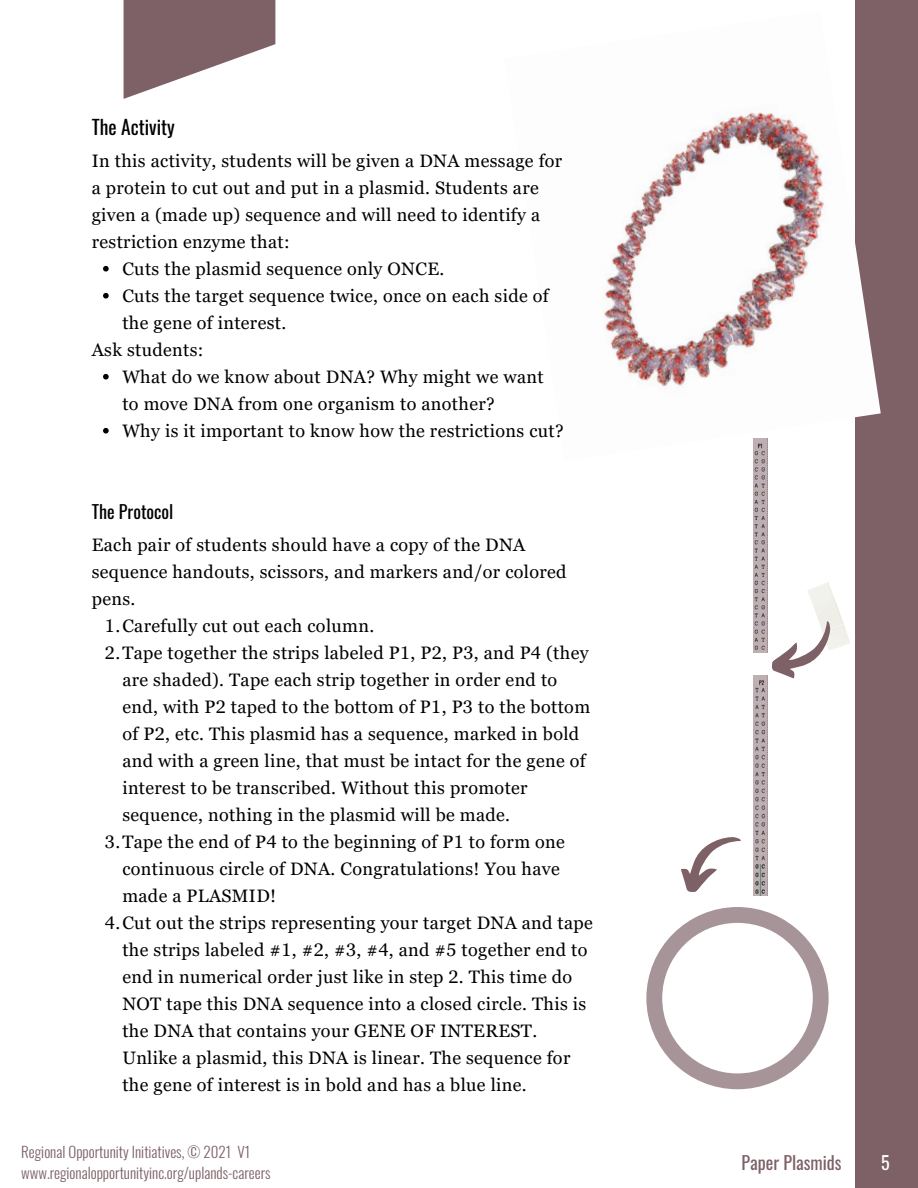
<style>
.page{position:relative;width:918px;height:1188px;background:#fff}
.page>*{position:absolute;margin:0;border:0;box-sizing:border-box;transform-origin:0 0}
.t1{font:19.5px "Oswald";color:#000}
.t2{font:18px/27px "Georgia Pro";letter-spacing:.02em;color:#000}
.t3{font:18px "Oswald";color:#7d6167}
.t4{font:18px "Oswald";color:#000}
.t5{font:18px "Oswald";color:#fff}
.t6{font:300 15px/20.2px "Oswald";color:#7d6167}
</style>
<div class="page">
<div style="left:856px;top:0;width:62px;height:1188px;background:#7d6167"></div>
<svg style="left:124px;top:0;width:151px;height:99px"></svg>
<img style="left:604px;top:11px;width:277px;height:450px">
<svg style="left:103px;top:266px;width:6px;height:6px"></svg>
<svg style="left:103px;top:293px;width:6px;height:6px"></svg>
<svg style="left:103px;top:374px;width:6px;height:6px"></svg>
<svg style="left:103px;top:428px;width:6px;height:6px"></svg>
<img style="left:753px;top:439px;width:15px;height:213px">
<img style="left:753px;top:675px;width:15px;height:221px">
<svg style="left:771px;top:582px;width:79px;height:97px"></svg>
<svg style="left:646px;top:907px;width:183px;height:182px"></svg>
<svg style="left:681px;top:837px;width:60px;height:55px"></svg>
<p class="t1" style="left:92px;top:110px;width:85px">The Activity</p>
<p class="t2" style="left:92px;top:147px;width:472px">In this activity, students will be given a DNA message for a protein to cut out and put in a plasmid. Students are given a (made up) sequence and will need to identify a restriction enzyme that:</p>
<p class="t2" style="left:122px;top:255px;width:323px">Cuts the plasmid sequence only ONCE.</p>
<p class="t2" style="left:122px;top:282px;width:428px">Cuts the target sequence twice, once on each side of the gene of interest.</p>
<p class="t2" style="left:122px;top:363px;width:423px">What do we know about DNA? Why might we want to move DNA from one organism to another?</p>
<p class="t2" style="left:122px;top:417px;width:443px">Why is it important to know how the restrictions cut?</p>
<p class="t2" style="left:92px;top:336px;width:113px">Ask students:</p>
<p class="t4" style="left:92px;top:496px;width:83px">The Protocol</p>
<p class="t2" style="left:92px;top:531px;width:476px">Each pair of students should have a copy of the DNA sequence handouts, scissors, and markers and/or colored pens.</p>
<p class="t2" style="left:105px;top:612px;width:271px">1.Carefully cut out each column.</p>
<p class="t2" style="left:122px;top:639px;width:469px;text-indent:-17px">2.Tape together the strips labeled P1, P2, P3, and P4 (they are shaded). Tape each strip together in order end to end, with P2 taped to the bottom of P1, P3 to the bottom of P2, etc. This plasmid has a sequence, marked in bold and with a green line, that must be intact for the gene of interest to be transcribed. Without this promoter sequence, nothing in the plasmid will be made.</p>
<p class="t2" style="left:122px;top:828px;width:444px;text-indent:-17px">3.Tape the end of P4 to the beginning of P1 to form one continuous circle of DNA. Congratulations! You have made a PLASMID!</p>
<p class="t2" style="left:122px;top:909px;width:472px;text-indent:-17px">4.Cut out the strips representing your target DNA and tape the strips labeled #1, #2, #3, #4, and #5 together end to end in numerical order just like in step 2. This time do NOT tape this DNA sequence into a closed circle. This is the DNA that contains your GENE OF INTEREST.<br>Unlike a plasmid, this DNA is linear. The sequence for the gene of interest is in bold and has a blue line.</p>
<p class="t6" style="left:21px;top:1140px;width:251px">Regional Opportunity Initiatives, © 2021 V1 www.regionalopportunityinc.org/uplands-careers</p>
<p class="t3" style="left:742px;top:1147px;width:102px">Paper Plasmids</p>
<p class="t5" style="left:881px;top:1146px;width:10px">5</p>
</div>
